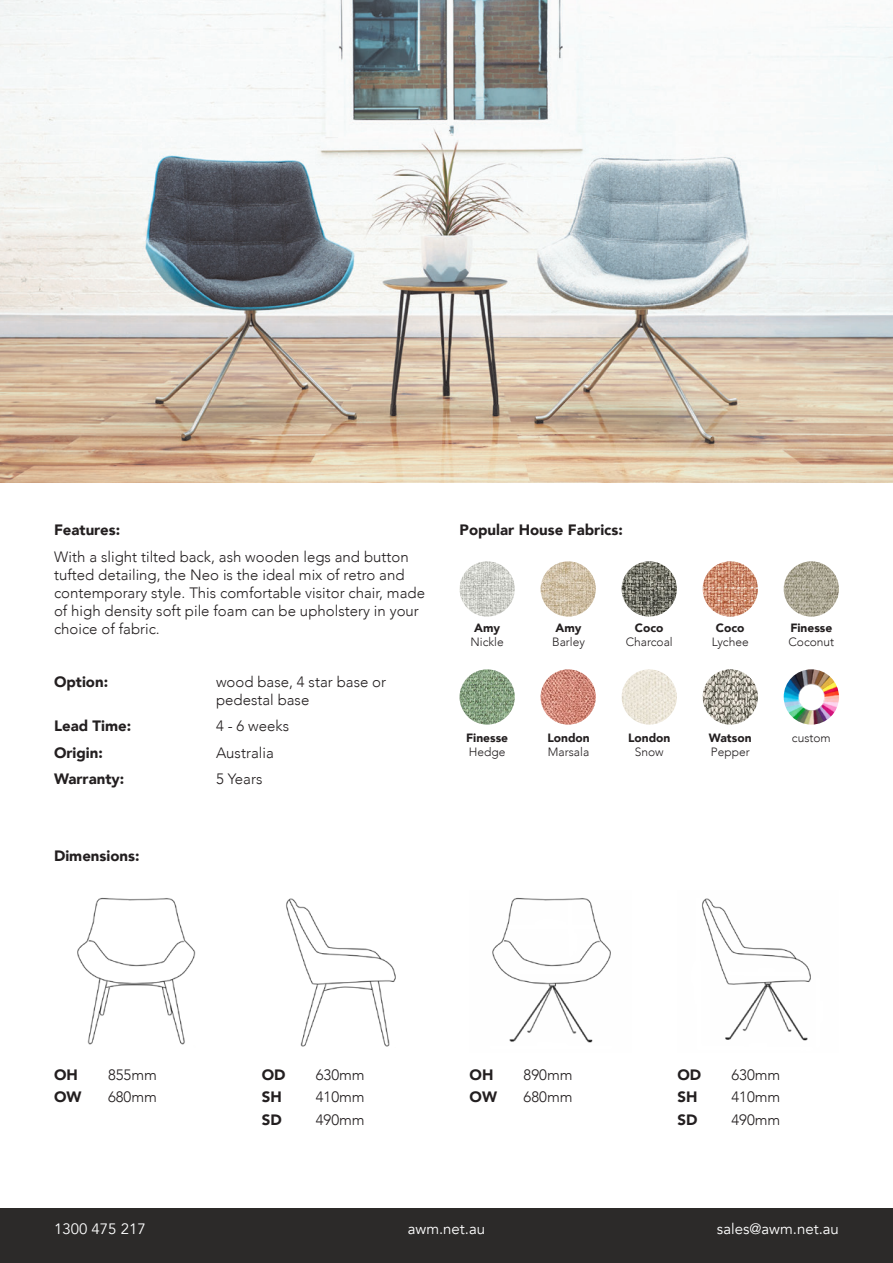
<style>
.page{position:relative;width:893px;height:1263px;background:#fff}
.page>*{position:absolute;margin:0;border:0;box-sizing:border-box;transform-origin:0 0}
.t1{font:300 15px/18px "Avenir";color:#231f20}
.t2{font:900 15px "Avenir";color:#231f20}
.t3{font:15px "Avenir";color:#fff}
.t4{font:300 12px "Avenir";color:#231f20}
.t5{font:900 12px "Avenir";color:#231f20}
</style>
<div class="page">
<div style="left:0;top:1209px;width:893px;height:54px;background:#2c2a29"></div>
<img style="left:460px;top:561px;width:55px;height:56px;border-radius:28px">
<img style="left:541px;top:561px;width:55px;height:56px;border-radius:28px">
<img style="left:622px;top:561px;width:55px;height:56px;border-radius:28px">
<img style="left:703px;top:561px;width:55px;height:56px;border-radius:28px">
<img style="left:784px;top:561px;width:55px;height:56px;border-radius:28px">
<img style="left:460px;top:669px;width:55px;height:56px;border-radius:28px">
<img style="left:541px;top:669px;width:55px;height:56px;border-radius:28px">
<img style="left:622px;top:669px;width:55px;height:56px;border-radius:28px">
<img style="left:703px;top:669px;width:55px;height:56px;border-radius:28px">
<img style="left:784px;top:669px;width:55px;height:56px;border-radius:28px">
<img style="left:77px;top:897px;width:119px;height:148px">
<img style="left:492px;top:897px;width:119px;height:146px">
<img style="left:286px;top:898px;width:110px;height:149px">
<img style="left:702px;top:898px;width:109px;height:143px">
<img style="left:0;top:0;width:893px;height:483px">
<p class="t2" style="left:54px;top:517px;width:68px">Features:</p>
<p class="t1" style="left:54px;top:548px;width:372px">With a slight tilted back, ash wooden legs and button tufted detailing, the Neo is the ideal mix of retro and contemporary style. This comfortable visitor chair, made of high density soft pile foam can be upholstery in your choice of fabric.</p>
<p class="t2" style="left:54px;top:669px;width:56px">Option:</p>
<p class="t1" style="left:216px;top:673px;width:172px">wood base, 4 star base or pedestal base</p>
<p class="t2" style="left:54px;top:713px;width:79px">Lead Time:</p>
<p class="t1" style="left:216px;top:717px;width:75px">4 - 6 weeks</p>
<p class="t2" style="left:54px;top:740px;width:50px">Origin:</p>
<p class="t1" style="left:216px;top:744px;width:59px">Australia</p>
<p class="t2" style="left:54px;top:766px;width:72px">Warranty:</p>
<p class="t1" style="left:216px;top:770px;width:48px">5 Years</p>
<p class="t2" style="left:54px;top:843px;width:87px">Dimensions:</p>
<p class="t2" style="left:460px;top:517px;width:165px">Popular House Fabrics:</p>
<p class="t5" style="left:474px;top:617px;width:28px">Amy</p>
<p class="t4" style="left:470px;top:635px;width:35px">Nickle</p>
<p class="t5" style="left:466px;top:727px;width:44px">Finesse</p>
<p class="t4" style="left:469px;top:745px;width:38px">Hedge</p>
<p class="t5" style="left:556px;top:617px;width:28px">Amy</p>
<p class="t4" style="left:552px;top:635px;width:34px">Barley</p>
<p class="t5" style="left:547px;top:727px;width:44px">London</p>
<p class="t4" style="left:548px;top:745px;width:43px">Marsala</p>
<p class="t5" style="left:635px;top:617px;width:30px">Coco</p>
<p class="t4" style="left:626px;top:635px;width:49px">Charcoal</p>
<p class="t5" style="left:628px;top:727px;width:44px">London</p>
<p class="t4" style="left:635px;top:745px;width:30px">Snow</p>
<p class="t5" style="left:716px;top:617px;width:30px">Coco</p>
<p class="t4" style="left:712px;top:635px;width:38px">Lychee</p>
<p class="t5" style="left:709px;top:727px;width:44px">Watson</p>
<p class="t4" style="left:711px;top:745px;width:40px">Pepper</p>
<p class="t5" style="left:790px;top:617px;width:44px">Finesse</p>
<p class="t4" style="left:788px;top:635px;width:47px">Coconut</p>
<p class="t4" style="left:792px;top:730px;width:40px">custom</p>
<p class="t2" style="left:54px;top:1062px;width:25px">OH</p>
<p class="t1" style="left:108px;top:1066px;width:50px">855mm</p>
<p class="t2" style="left:54px;top:1084px;width:29px">OW</p>
<p class="t1" style="left:108px;top:1088px;width:50px">680mm</p>
<p class="t2" style="left:262px;top:1062px;width:25px">OD</p>
<p class="t1" style="left:316px;top:1066px;width:50px">630mm</p>
<p class="t2" style="left:262px;top:1084px;width:21px">SH</p>
<p class="t1" style="left:316px;top:1088px;width:50px">410mm</p>
<p class="t2" style="left:262px;top:1106px;width:21px">SD</p>
<p class="t1" style="left:316px;top:1110px;width:50px">490mm</p>
<p class="t2" style="left:470px;top:1062px;width:25px">OH</p>
<p class="t1" style="left:524px;top:1066px;width:50px">890mm</p>
<p class="t2" style="left:470px;top:1084px;width:29px">OW</p>
<p class="t1" style="left:524px;top:1088px;width:50px">680mm</p>
<p class="t2" style="left:677px;top:1062px;width:25px">OD</p>
<p class="t1" style="left:731px;top:1066px;width:50px">630mm</p>
<p class="t2" style="left:677px;top:1084px;width:21px">SH</p>
<p class="t1" style="left:731px;top:1088px;width:50px">410mm</p>
<p class="t2" style="left:677px;top:1106px;width:21px">SD</p>
<p class="t1" style="left:731px;top:1110px;width:50px">490mm</p>
<p class="t3" style="left:54px;top:1220px;width:93px">1300 475 217</p>
<p class="t3" style="left:408px;top:1220px;width:79px">awm.net.au</p>
<p class="t3" style="left:717px;top:1220px;width:124px">sales@awm.net.au</p>
</div>
